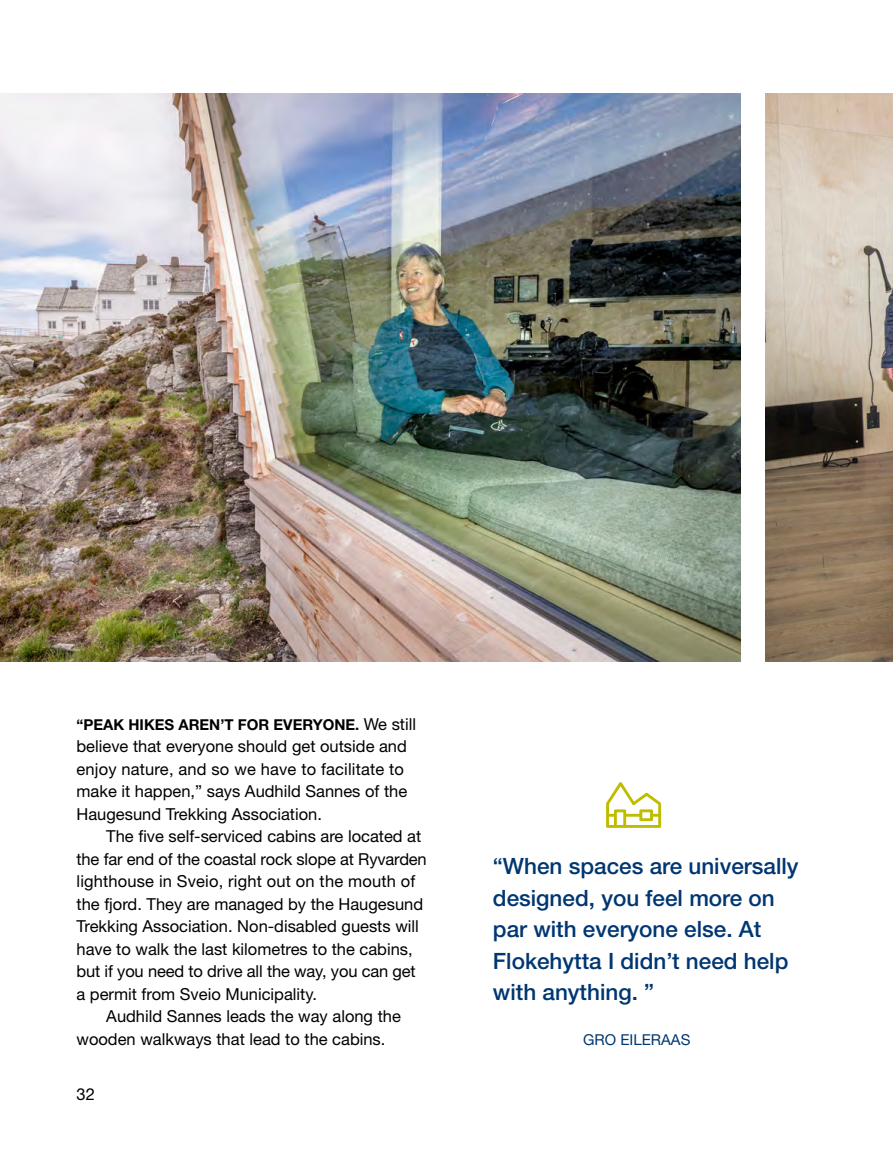
<style>
.page{position:relative;width:893px;height:1149px;background:#fff}
.page>*{position:absolute;margin:0;border:0;box-sizing:border-box;transform-origin:0 0}
.t1{font:500 22.5px/31.5px "Helvetica Neue LT Pro";color:#003671}
.t2{font:16.5px/22.5px "Helvetica Neue LT Pro";color:#000}
.t3{font:700 15px "Helvetica Neue LT Pro";color:#000}
.t4{font:15px "Helvetica Neue LT Pro";color:#003671}
.s1{font-weight:400;font-size:16.5px}
</style>
<div class="page">
<img style="left:0;top:94px;width:740px;height:567px">
<img style="left:766px;top:94px;width:127px;height:567px">
<svg style="left:606px;top:782px;width:55px;height:45px"></svg>
<p class="t3" style="left:77px;top:714px;width:341px">“PEAK HIKES AREN’T FOR EVERYONE. <span class="s1">We still</span></p>
<p class="t2" style="left:77px;top:734px;width:332px">believe that everyone should get outside and enjoy nature, and so we have to facilitate to make it happen,” says Audhild Sannes of the Haugesund Trekking Association.</p>
<p class="t2" style="left:106px;top:824px;width:317px">The five self-serviced cabins are located at</p>
<p class="t2" style="left:77px;top:847px;width:352px">the far end of the coastal rock slope at Ryvarden</p>
<p class="t2" style="left:77px;top:869px;width:340px">lighthouse in Sveio, right out on the mouth of</p>
<p class="t2" style="left:77px;top:892px;width:348px">the fjord. They are managed by the Haugesund</p>
<p class="t2" style="left:77px;top:914px;width:344px">Trekking Association. Non-disabled guests will</p>
<p class="t2" style="left:77px;top:937px;width:338px">have to walk the last kilometres to the cabins,</p>
<p class="t2" style="left:77px;top:959px;width:341px">but if you need to drive all the way, you can get</p>
<p class="t2" style="left:77px;top:982px;width:242px">a permit from Sveio Municipality.</p>
<p class="t2" style="left:106px;top:1004px;width:296px">Audhild Sannes leads the way along the</p>
<p class="t2" style="left:77px;top:1027px;width:310px">wooden walkways that lead to the cabins.</p>
<p class="t2" style="left:77px;top:1081px;width:20px">32</p>
<h1 class="t1" style="left:493px;top:850px;width:307px">“When spaces are universally designed, you feel more on par with everyone else. At<br>Flokehytta I didn’t need help with anything. ”</h1>
<p class="t4" style="left:583px;top:1029px;width:109px">GRO EILERAAS</p>
</div>
